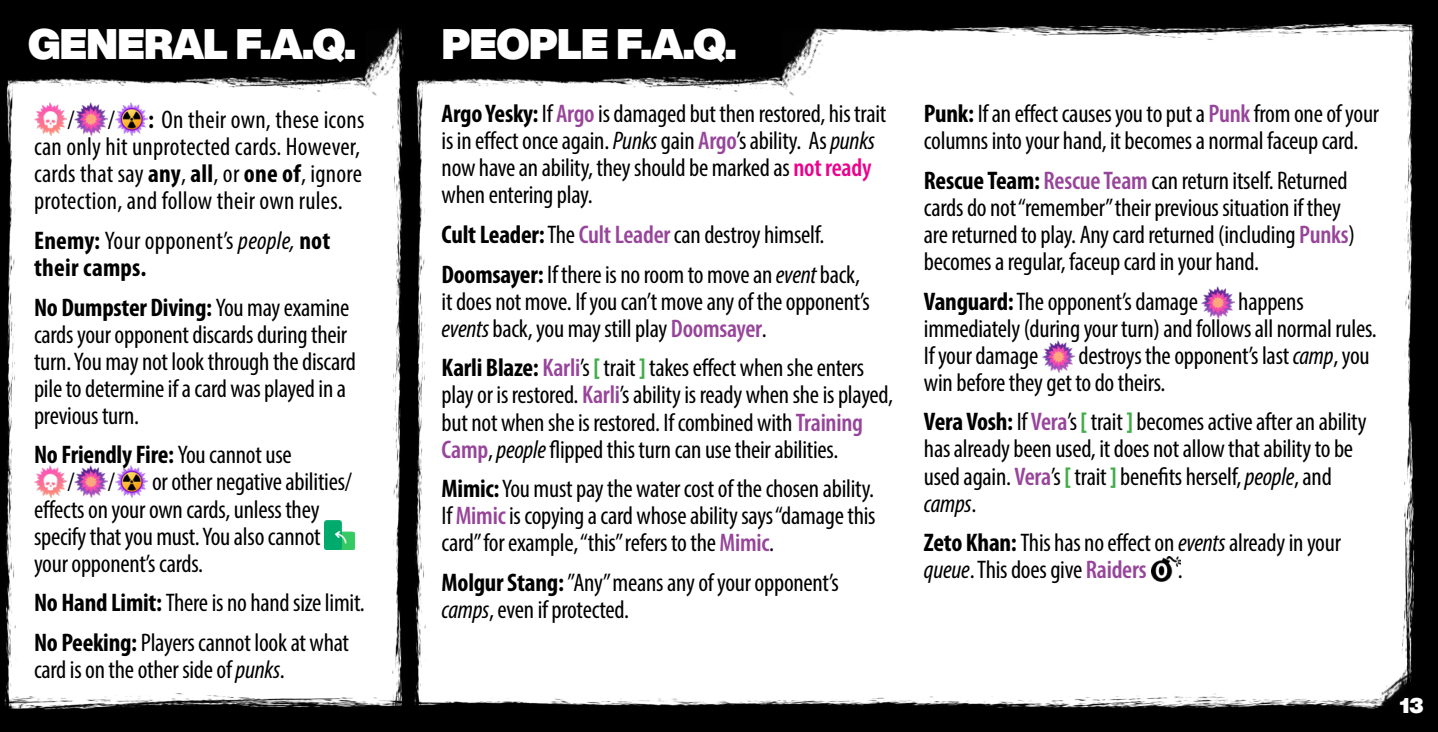
<style>
.page{position:relative;width:1438px;height:732px;background:#fff}
.page>*{position:absolute;margin:0;border:0;box-sizing:border-box;transform-origin:0 0}
.t1{font:900 42px "Helvetica Now Display";letter-spacing:-.015em;color:#fff}
.t2{font:condensed 25.5px/27px "Myriad Pro";letter-spacing:-.01em;color:#000}
.t3{font:condensed 25.5px/27px "Myriad Pro";letter-spacing:.01em;color:#000}
.t4{font:700 condensed 25.5px/27px "Myriad Pro";letter-spacing:.01em;color:#000}
.t5{font:700 condensed 25.5px/27px "Myriad Pro";letter-spacing:-.01em;color:#000}
.t6{font:900 21px "Helvetica Now Display";color:#fff}
.s1{font-weight:700}
.s2{font-weight:400}
.s3{font-weight:400;font-style:italic}
.s4{font-style:italic}
.s5{font-weight:600;color:#97459a}
.s6{font-weight:600;color:#ec008c}
.s7{font-weight:700;color:#41ad49}
</style>
<div class="page">
<img style="left:23px;top:693px;width:1301px;height:38px">
<img style="left:1324px;top:680px;width:73px;height:51px">
<img style="left:1397px;top:43px;width:40px;height:688px">
<img style="left:854px;top:0;width:583px;height:43px">
<img style="left:0;top:94px;width:23px;height:637px">
<img style="left:385px;top:105px;width:48px;height:626px">
<img style="left:0;top:0;width:326px;height:94px">
<img style="left:326px;top:0;width:97px;height:105px">
<img style="left:410px;top:0;width:333px;height:94px">
<img style="left:743px;top:0;width:111px;height:96px">
<img style="left:35px;top:103px;width:32px;height:32px">
<img style="left:75px;top:103px;width:32px;height:32px">
<img style="left:115px;top:103px;width:33px;height:32px">
<img style="left:35px;top:465px;width:32px;height:32px">
<img style="left:75px;top:465px;width:32px;height:32px">
<img style="left:115px;top:465px;width:33px;height:32px">
<img style="left:324px;top:520px;width:31px;height:29px">
<img style="left:1201px;top:286px;width:33px;height:32px">
<img style="left:1042px;top:340px;width:32px;height:32px">
<img style="left:1151px;top:556px;width:29px;height:27px">
<h1 class="t1" style="left:28px;top:14px;width:330px">GENERAL F.A.Q.</h1>
<h1 class="t1" style="left:442px;top:14px;width:297px">PEOPLE F.A.Q.</h1>
<p class="t3" style="left:34px;top:106px;width:332px;text-indent:114px"><span class="s1">:</span> On their own, these icons can only hit unprotected cards. However, cards that say <span class="s1">any</span>, <span class="s1">all</span>, or <span class="s1">one of</span>, ignore protection, and follow their own rules.</p>
<p class="t4" style="left:34px;top:226px;width:298px">Enemy: <span class="s2">Your opponent’s</span> <span class="s3">people,</span> not their camps.</p>
<p class="t2" style="left:34px;top:293px;width:323px"><span class="s1">No Dumpster Diving:</span> You may examine cards your opponent discards during their turn. You may not look through the discard pile to determine if a card was played in a previous turn.</p>
<p class="t5" style="left:67px;top:441px;width:226px;text-indent:-33px">No Friendly Fire: <span class="s2">You cannot use /</span></p>
<p class="t2" style="left:67px;top:106px;width:9px">/</p>
<p class="t2" style="left:108px;top:106px;width:9px">/</p>
<p class="t2" style="left:34px;top:468px;width:319px;text-indent:118px">or other negative abilities/ effects on your own cards, unless they specify that you must. You also cannot your opponent’s cards.</p>
<p class="t2" style="left:34px;top:582px;width:332px;line-height:39.9px"><span class="s1">No Hand Limit:</span> There is no hand size limit.<br><span class="s1">No Peeking:</span> Players cannot look at what</p>
<p class="t2" style="left:34px;top:655px;width:252px">card is on the other side of <span class="s4">punks</span>.</p>
<p class="t2" style="left:108px;top:468px;width:9px">/</p>
<p class="t2" style="left:441px;top:100px;width:446px"><span class="s1">Argo Yesky:</span> If <span class="s5">Argo</span> is damaged but then restored, his trait is in effect once again. <span class="s4">Punks</span> gain <span class="s5">Argo</span>’s ability. As <span class="s4">punks </span>now have an ability, they should be marked as <span class="s6">not ready </span>when entering play.</p>
<p class="t2" style="left:441px;top:214px;width:420px;line-height:39.9px"><span class="s1">Cult Leader:</span> The <span class="s5">Cult Leader</span> can destroy himself.<br><span class="s1">Doomsayer:</span> If there is no room to move an <span class="s4">event</span> back,</p>
<p class="t2" style="left:441px;top:287px;width:430px">it does not move. If you can’t move any of the opponent’s <span class="s4">events</span> back, you may still play <span class="s5">Doomsayer</span>.</p>
<p class="t2" style="left:441px;top:354px;width:453px"><span class="s1">Karli Blaze:</span> <span class="s5">Karli</span>’s <span class="s7">[</span> trait <span class="s7">]</span> takes effect when she enters play or is restored. <span class="s5">Karli</span>’s ability is ready when she is played, but not when she is restored. If combined with <span class="s5">Training Camp</span>, <span class="s4">people</span> flipped this turn can use their abilities.</p>
<p class="t2" style="left:441px;top:475px;width:435px;text-align:justify"><span class="s1">Mimic:</span> You must pay the water cost of the chosen ability.<br>If <span class="s5">Mimic</span> is copying a card whose ability says “damage this card” for example, “this” refers to the <span class="s5">Mimic</span>.</p>
<p class="t2" style="left:441px;top:568px;width:398px"><span class="s1">Molgur Stang:</span> ”Any” means any of your opponent’s <span class="s4">camps</span>, even if protected.</p>
<p class="t2" style="left:923px;top:100px;width:457px"><span class="s1">Punk:</span> If an effect causes you to put a <span class="s5">Punk</span> from one of your columns into your hand, it becomes a normal faceup card.</p>
<p class="t2" style="left:923px;top:166px;width:432px"><span class="s1">Rescue Team:</span> <span class="s5">Rescue Team</span> can return itself. Returned cards do not “remember” their previous situation if they are returned to play. Any card returned (including <span class="s5">Punks</span>) becomes a regular, faceup card in your hand.</p>
<p class="t2" style="left:923px;top:287px;width:276px"><span class="s1">Vanguard:</span> The opponent’s damage</p>
<p class="t2" style="left:923px;top:287px;width:454px;text-indent:314px">happens immediately (during your turn) and follows all normal rules.<br>If your damage</p>
<p class="t2" style="left:923px;top:341px;width:447px;text-indent:154px">destroys the opponent’s last <span class="s4">camp</span>, you win before they get to do theirs.</p>
<p class="t2" style="left:923px;top:408px;width:444px"><span class="s1">Vera Vosh:</span> If <span class="s5">Vera</span>’s <span class="s7">[</span> trait <span class="s7">]</span> becomes active after an ability has already been used, it does not allow that ability to be used again. <span class="s5">Vera</span>’s <span class="s7">[</span> trait <span class="s7">]</span> benefits herself, <span class="s4">people</span>, and <span class="s4">camps</span>.</p>
<p class="t2" style="left:923px;top:529px;width:418px"><span class="s1">Zeto Khan:</span> This has no effect on <span class="s4">events</span> already in your <span class="s4">queue</span>. This does give <span class="s5">Raiders</span> .</p>
<p class="t6" style="left:1399px;top:690px;width:25px">13</p>
</div>
